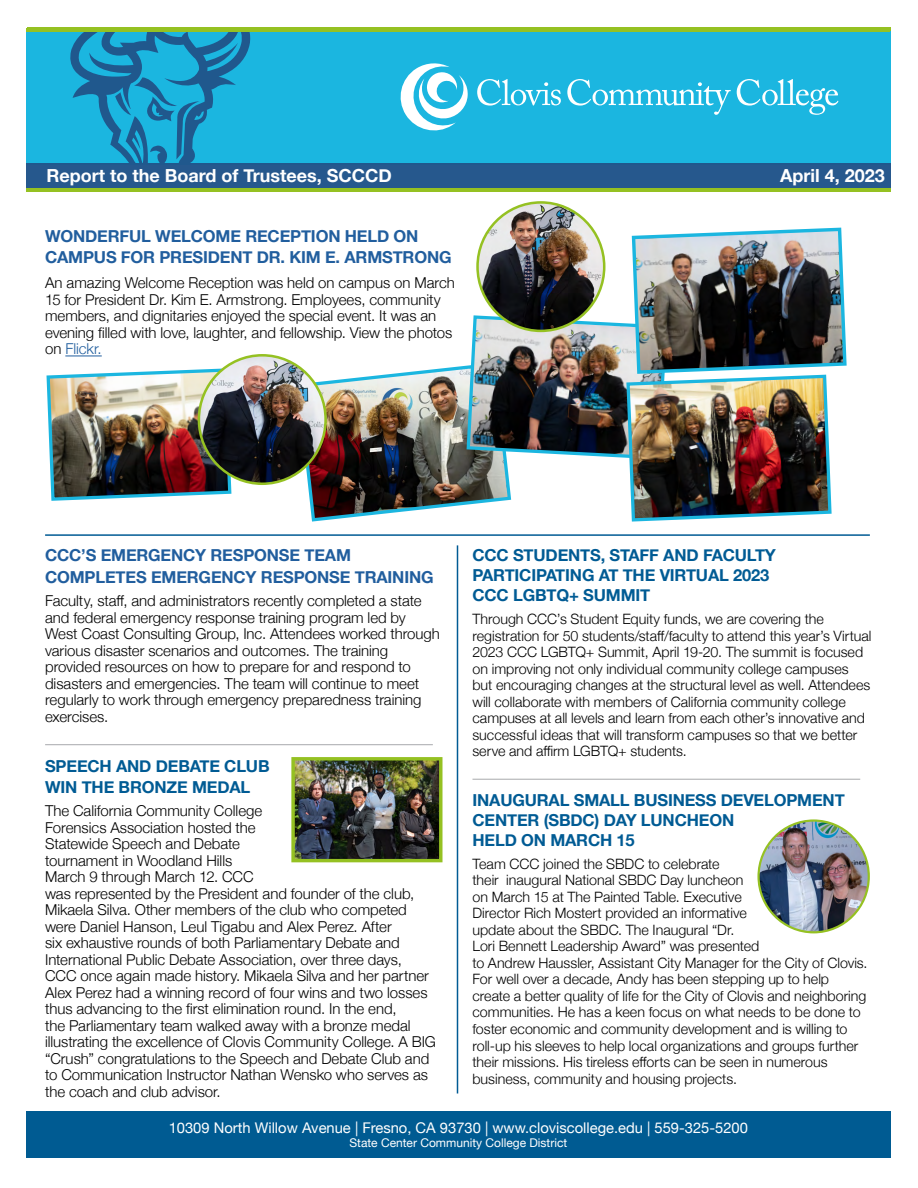
<style>
.page{position:relative;width:918px;height:1188px;background:#fff}
.page>*{position:absolute;margin:0;border:0;box-sizing:border-box;transform-origin:0 0}
.t1{font:700 18px "Helvetica Neue";color:#fff}
.t2{font:700 16.5px/19.8px "Helvetica Neue";letter-spacing:-.01em;color:#005b94}
.t3{font:700 16.5px/21.6px "Helvetica Neue";letter-spacing:-.01em;color:#215e9e}
.t4{font:300 15px/16.5px "Helvetica Neue";letter-spacing:-.005em;color:#000}
.t5{font:14.7px "Helvetica Neue";color:#fff}
.t6{font:300 14.25px/16.5px "Helvetica Neue";color:#000}
.t7{font:12px "Helvetica Neue";color:#fff}
.s1{color:#215e9e}
</style>
<div class="page">
<div style="left:27px;top:1111px;width:864px;height:46px;background:#005b92"></div>
<hr style="left:27px;top:163px;width:864px;height:1px;background:#20588d">
<div style="left:26px;top:28px;width:864px;height:161px;background:#1bb6e0"></div>
<svg style="left:477px;top:79px;width:84px;height:27px"></svg>
<svg style="left:737px;top:79px;width:102px;height:36px"></svg>
<svg style="left:567px;top:79px;width:164px;height:36px"></svg>
<svg style="left:400px;top:63px;width:68px;height:68px"></svg>
<svg style="left:69px;top:31px;width:185px;height:132px"></svg>
<hr style="left:26px;top:28px;width:864px;height:3px;background:#95c122">
<div style="left:26px;top:1112px;width:864px;height:46px;background:#005b92"></div>
<div style="left:26px;top:164px;width:864px;height:26px;background:#26588d"></div>
<hr style="left:26px;top:189px;width:864px;height:3px;background:#95c122">
<hr style="left:26px;top:163px;width:864px;height:2px;background:#20588d">
<img style="left:308px;top:227px;width:539px;height:295px">
<img style="left:46px;top:369px;width:186px;height:132px">
<img style="left:199px;top:355px;width:127px;height:129px">
<div style="left:198px;top:354px;width:129px;height:131px;border:3px solid #95c122;border-radius:50%"></div>
<hr style="left:65px;top:356px;width:37px;height:1px;background:#215e9e">
<img style="left:478px;top:202px;width:126px;height:129px">
<div style="left:476px;top:201px;width:129px;height:131px;border:3px solid #95c122;border-radius:50%"></div>
<hr style="left:457px;top:545px;width:1px;height:548px;background:#005b94">
<hr style="left:45px;top:744px;width:388px;height:1px;background:#a7a9ac">
<hr style="left:45px;top:534px;width:825px;height:2px;background:#005b94">
<img style="left:295px;top:761px;width:144px;height:97px">
<div style="left:291px;top:757px;width:152px;height:105px;border:3px solid #95c122"></div>
<hr style="left:472px;top:779px;width:388px;height:1px;background:#a7a9ac">
<img style="left:760px;top:822px;width:109px;height:110px">
<div style="left:757px;top:819px;width:113px;height:114px;border:2px solid #95c122;border-radius:50%"></div>
<h1 class="t1" style="left:46px;top:161px;width:347px">Report to the Board of Trustees, SCCCD</h1>
<p class="t1" style="left:780px;top:162px;width:106px">April 4, 2023</p>
<h2 class="t3" style="left:45px;top:225px;width:408px">WONDERFUL WELCOME RECEPTION HELD ON<br>CAMPUS FOR PRESIDENT DR. KIM E. ARMSTRONG</h2>
<p class="t4" style="left:45px;top:274px;width:411px">An amazing Welcome Reception was held on campus on March 15 for President Dr. Kim E. Armstrong. Employees, community members, and dignitaries enjoyed the special event. It was an evening filled with love, laughter, and fellowship. View the photos on <span class="s1">Flickr.</span></p>
<h2 class="t3" style="left:45px;top:545px;width:390px">CCC’S EMERGENCY RESPONSE TEAM<br>COMPLETES EMERGENCY RESPONSE TRAINING</h2>
<p class="t4" style="left:45px;top:592px;width:396px">Faculty, staff, and administrators recently completed a state and federal emergency response training program led by West Coast Consulting Group, Inc. Attendees worked through various disaster scenarios and outcomes. The training provided resources on how to prepare for and respond to disasters and emergencies. The team will continue to meet regularly to work through emergency preparedness training exercises.</p>
<h2 class="t2" style="left:45px;top:755px;width:226px;line-height:21.6px">SPEECH AND DEBATE CLUB<br>WIN THE BRONZE MEDAL</h2>
<p class="t4" style="left:45px;top:802px;width:392px">The California Community College<br>Forensics Association hosted the<br>Statewide Speech and Debate<br>tournament in Woodland Hills<br>March 9 through March 12. CCC<br>was represented by the President and founder of the club, Mikaela Silva. Other members of the club who competed were Daniel Hanson, Leul Tigabu and Alex Perez. After<br>six exhaustive rounds of both Parliamentary Debate and International Public Debate Association, over three days, CCC once again made history. Mikaela Silva and her partner Alex Perez had a winning record of four wins and two losses thus advancing to the first elimination round. In the end,<br>the Parliamentary team walked away with a bronze medal illustrating the excellence of Clovis Community College. A BIG “Crush” congratulations to the Speech and Debate Club and to Communication Instructor Nathan Wensko who serves as the coach and club advisor.</p>
<h2 class="t2" style="left:472px;top:546px;width:305px">CCC STUDENTS, STAFF AND FACULTY<br>PARTICIPATING AT THE VIRTUAL 2023<br>CCC LGBTQ+ SUMMIT</h2>
<p class="t6" style="left:472px;top:610px;width:400px">Through CCC’s Student Equity funds, we are covering the registration for 50 students/staff/faculty to attend this year’s Virtual 2023 CCC LGBTQ+ Summit, April 19-20. The summit is focused on improving not only individual community college campuses but encouraging changes at the structural level as well. Attendees will collaborate with members of California community college campuses at all levels and learn from each other’s innovative and successful ideas that will transform campuses so that we better serve and affirm LGBTQ+ students.</p>
<h2 class="t2" style="left:472px;top:791px;width:374px">INAUGURAL SMALL BUSINESS DEVELOPMENT<br>CENTER (SBDC) DAY LUNCHEON<br>HELD ON MARCH 15</h2>
<p class="t6" style="left:472px;top:855px;width:397px">Team CCC joined the SBDC to celebrate<br>their inaugural National SBDC Day luncheon<br>on March 15 at The Painted Table. Executive<br>Director Rich Mostert provided an informative<br>update about the SBDC. The Inaugural “Dr.<br>Lori Bennett Leadership Award” was presented<br>to Andrew Haussler, Assistant City Manager for the City of Clovis.<br>For well over a decade, Andy has been stepping up to help create a better quality of life for the City of Clovis and neighboring communities. He has a keen focus on what needs to be done to foster economic and community development and is willing to roll-up his sleeves to help local organizations and groups further their missions. His tireless efforts can be seen in numerous business, community and housing projects.</p>
<p class="t5" style="left:169px;top:1117px;width:581px">10309 North Willow Avenue | Fresno, CA 93730 | www.cloviscollege.edu | 559-325-5200</p>
<p class="t7" style="left:349px;top:1134px;width:219px">State Center Community College District</p>
</div>
